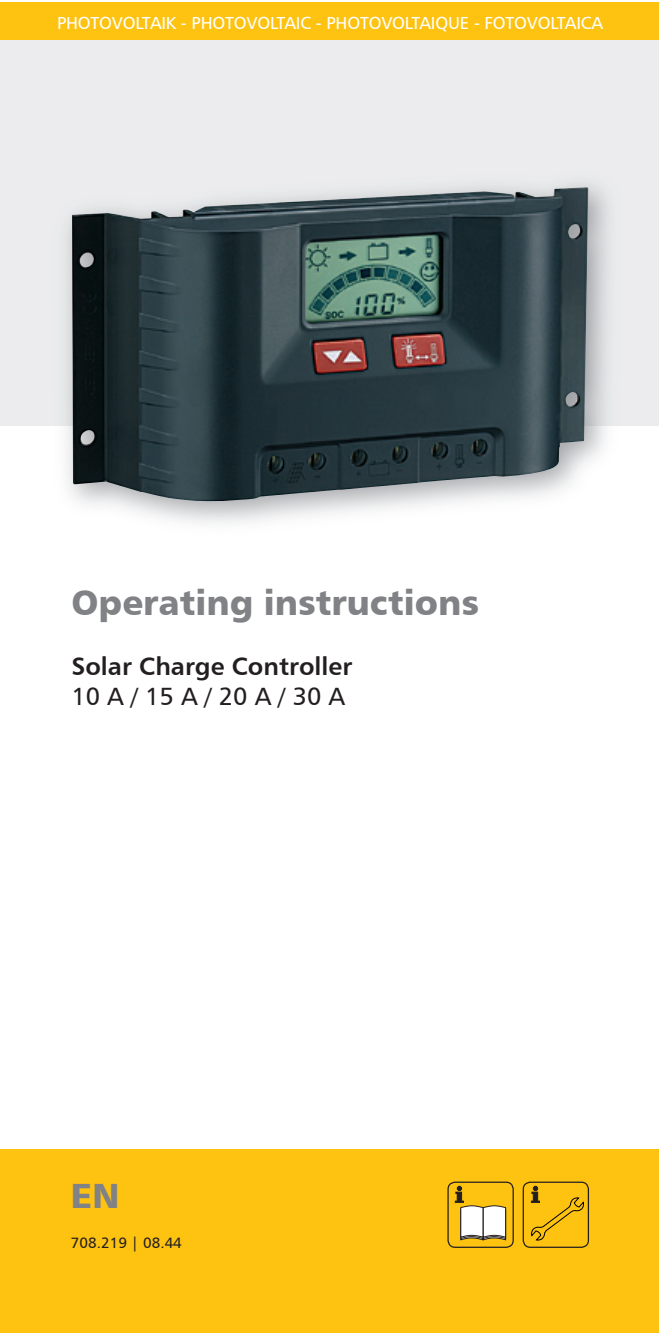
<style>
.page{position:relative;width:660px;height:1333px;background:#fff}
.page>*{position:absolute;margin:0;border:0;box-sizing:border-box;transform-origin:0 0}
.t1{font:35px "Humanist 777 BT Black B";color:#808285}
.t2{font:25px "Humanist 777 BT Bold B";color:#231f20}
.t3{font:25px "Humanist 777 BT Roman B";color:#231f20}
.t4{font:17.5px "Humanist 777 BT Roman B";letter-spacing:-.01em;color:#fff}
.t5{font:15px "Humanist 777 BT Roman B";color:#231f20}
</style>
<div class="page">
<div style="left:0;top:2px;width:658px;height:423px;background:#ececee"></div>
<img style="left:51px;top:183px;width:572px;height:340px">
<img style="left:72px;top:187px;width:515px;height:316px">
<div style="left:0;top:1149px;width:658px;height:183px;background:#fec210"></div>
<div style="left:0;top:2px;width:658px;height:38px;background:#fec210"></div>
<div style="left:522px;top:1181px;width:66px;height:66px;border:1px solid #231f20;border-radius:7px"></div>
<svg style="left:530px;top:1185px;width:53px;height:55px"></svg>
<div style="left:447px;top:1181px;width:66px;height:66px;border:1px solid #231f20;border-radius:7px"></div>
<svg style="left:454px;top:1185px;width:51px;height:55px"></svg>
<p class="t4" style="left:57px;top:12px;width:547px">PHOTOVOLTAIK - PHOTOVOLTAIC - PHOTOVOLTAIQUE - FOTOVOLTAICA</p>
<h1 class="t1" style="left:71px;top:580px;width:408px">Operating instructions</h1>
<h2 class="t2" style="left:71px;top:650px;width:282px">Solar Charge Controller</h2>
<h2 class="t3" style="left:71px;top:681px;width:275px">10 A / 15 A / 20 A / 30 A</h2>
<h1 class="t1" style="left:71px;top:1173px;width:50px">EN</h1>
<p class="t5" style="left:71px;top:1233px;width:112px">708.219 | 08.44</p>
</div>
